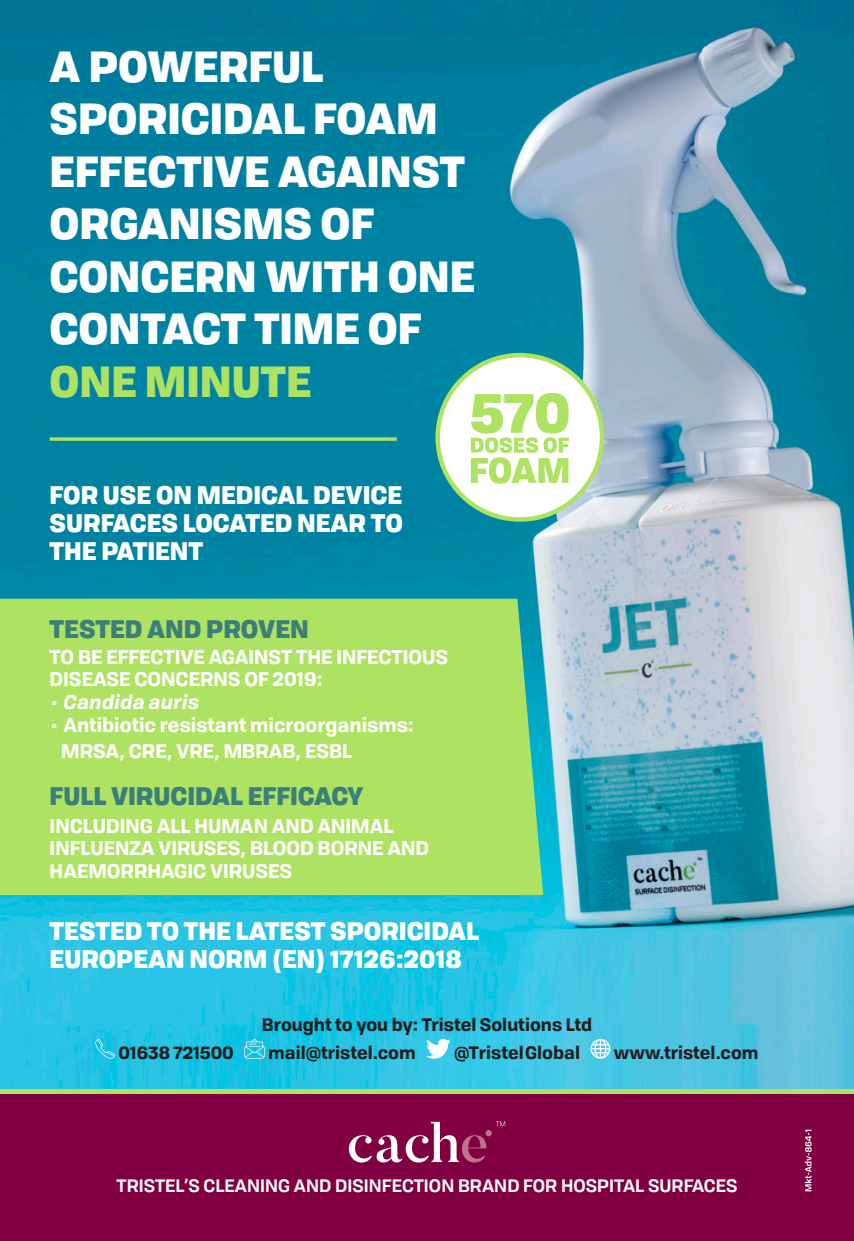
<style>
.page{position:relative;width:854px;height:1241px;background:#fff}
.page>*{position:absolute;margin:0;border:0;box-sizing:border-box;transform-origin:0 0}
.t1{font:900 42px/52.5px "Tofino Personal";color:#fff}
.t2{font:900 42px "Tofino Personal";color:#aee262}
.t3{font:900 24.5px/28px "Tofino Personal";color:#fff;text-align:justify}
.t4{font:900 24.5px "Tofino Personal";color:#3c7f7a}
.t5{font:700 19.25px/22.8px "Tofino Personal";color:#fff}
.t6{font:italic 700 19.25px "Tofino Personal";color:#fff}
.t7{font:700 17.5px "Tofino Personal";color:#231f20}
.t8{font:600 17.5px "Tofino Personal";letter-spacing:.005em;color:#fff}
.s1{font-style:normal}
</style>
<div class="page">
<img style="left:0;top:0;width:853px;height:1088px">
<div style="left:0;top:1088px;width:853px;height:7px;background:#aee262"></div>
<div style="left:0;top:1094px;width:853px;height:146px;background:#810041"></div>
<div style="left:0;top:598px;width:543px;height:296px;background:#aee262"></div>
<svg style="left:95px;top:1038px;width:20px;height:20px"></svg>
<svg style="left:244px;top:1038px;width:20px;height:20px"></svg>
<svg style="left:426px;top:1038px;width:24px;height:20px"></svg>
<svg style="left:590px;top:1038px;width:20px;height:20px"></svg>
<svg style="left:349px;top:1121px;width:137px;height:41px"></svg>
<svg style="left:485px;top:1129px;width:6px;height:7px"></svg>
<svg style="left:495px;top:1121px;width:10px;height:5px"></svg>
<svg style="left:50px;top:437px;width:346px;height:4px"></svg>
<div style="left:437px;top:355px;width:165px;height:164px;background:#fff;border-radius:50%"></div>
<div style="left:435px;top:353px;width:169px;height:168px;border:5px solid #aee262;border-radius:50%"></div>
<svg style="left:470px;top:393px;width:98px;height:90px"></svg>
<svg style="left:804px;top:1129px;width:7px;height:62px"></svg>
<p class="t1" style="left:50px;top:36px;width:426px">A POWERFUL<br>SPORICIDAL FOAM<br>EFFECTIVE AGAINST<br>ORGANISMS OF<br>CONCERN WITH ONE<br>CONTACT TIME OF</p>
<p class="t2" style="left:50px;top:345px;width:263px">ONE MINUTE</p>
<p class="t3" style="left:50px;top:479px;width:354px">FOR USE ON MEDICAL DEVICE SURFACES LOCATED NEAR TO THE PATIENT</p>
<p class="t4" style="left:50px;top:608px;width:260px">TESTED AND PROVEN</p>
<p class="t5" style="left:50px;top:643px;width:400px">TO BE EFFECTIVE AGAINST THE INFECTIOUS<br>DISEASE CONCERNS OF 2019:</p>
<p class="t6" style="left:50px;top:686px;width:151px"><span class="s1">•</span> Candida auris</p>
<p class="t5" style="left:61px;top:710px;width:354px;line-height:26.2px;text-indent:-12px">• Antibiotic resistant microorganisms:<br>MRSA, CRE, VRE, MBRAB, ESBL</p>
<p class="t4" style="left:50px;top:774px;width:315px">FULL VIRUCIDAL EFFICACY</p>
<p class="t5" style="left:50px;top:812px;width:381px">INCLUDING ALL HUMAN AND ANIMAL<br>INFLUENZA VIRUSES, BLOOD BORNE AND<br>HAEMORRHAGIC VIRUSES</p>
<p class="t3" style="left:50px;top:914px;width:431px">TESTED TO THE LATEST SPORICIDAL<br>EUROPEAN NORM (EN) 17126:2018</p>
<p class="t7" style="left:262px;top:1009px;width:331px">Brought to you by: Tristel Solutions Ltd</p>
<p class="t7" style="left:119px;top:1037px;width:117px">01638 721500</p>
<p class="t7" style="left:268px;top:1037px;width:149px">mail@tristel.com</p>
<p class="t7" style="left:454px;top:1037px;width:127px">@TristelGlobal</p>
<p class="t7" style="left:613px;top:1037px;width:146px">www.tristel.com</p>
<p class="t8" style="left:116px;top:1170px;width:622px">TRISTEL’S CLEANING AND DISINFECTION BRAND FOR HOSPITAL SURFACES</p>
</div>
